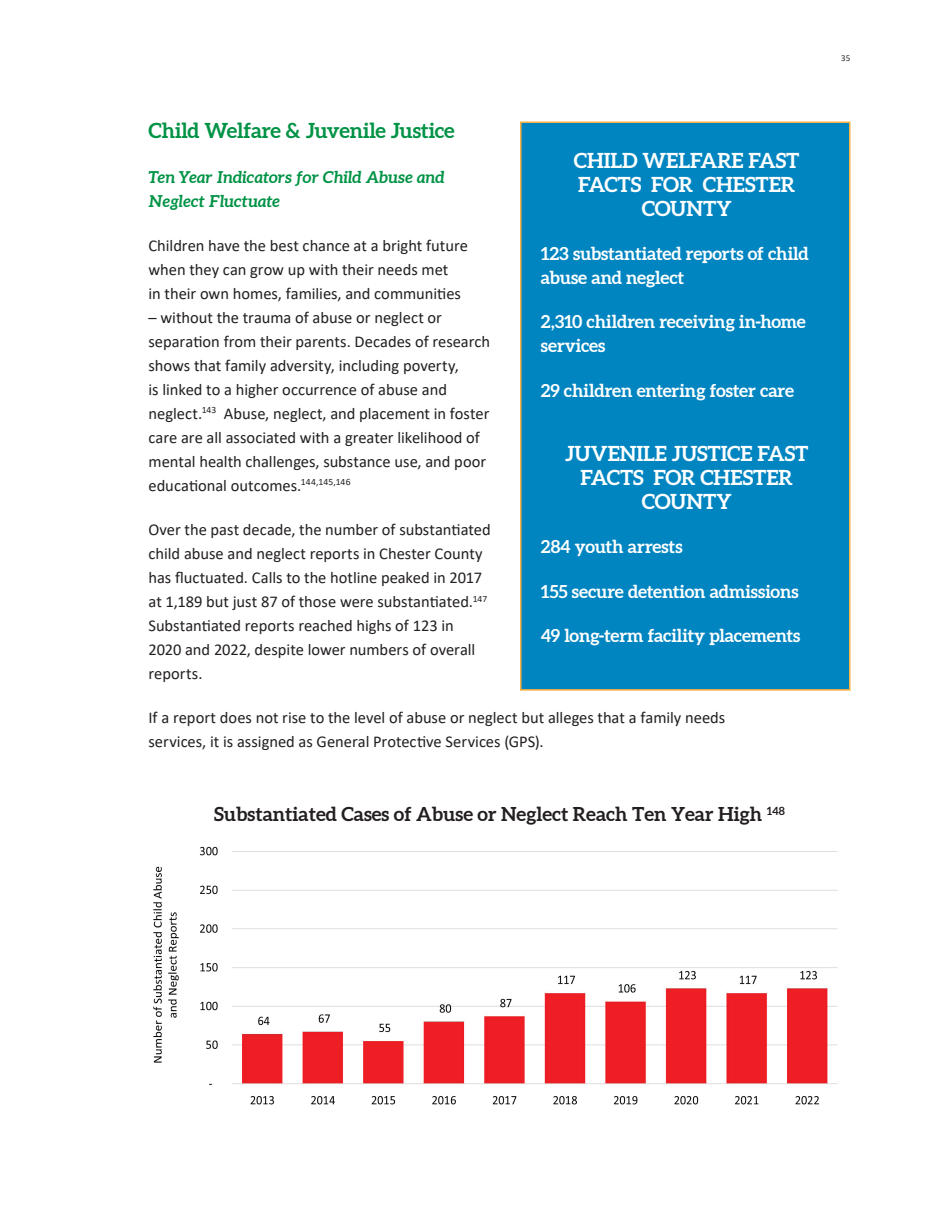
<style>
.page{position:relative;width:945px;height:1215px;background:#fff}
.page>*{position:absolute;margin:0;border:0;box-sizing:border-box;transform-origin:0 0}
.t1{font:700 21px/24px "Aleo";letter-spacing:-.005em;color:#fff;text-align:center}
.t2{font:700 21px "Aleo";letter-spacing:-.01em;color:#009345}
.t3{font:700 19.5px "Aleo";color:#231f20}
.t4{font:700 18px/24px "Aleo";letter-spacing:-.005em;color:#fff}
.t5{font:16.5px/24px "Calibri";color:#231f20}
.t6{font:italic 700 16.5px/24px "Aleo";letter-spacing:-.005em;color:#009345}
.t7{font:9px "Calibri";color:#323031}
</style>
<div class="page">
<div style="left:520px;top:122px;width:330px;height:569px;background:#0085c1;border:2px solid #fbb041"></div>
<img style="left:153px;top:846px;width:685px;height:259px">
<p class="t2" style="left:148px;top:118px;width:308px">Child Welfare &amp; Juvenile Justice</p>
<p class="t6" style="left:148px;top:166px;width:298px">Ten Year Indicators for Child Abuse and<br>Neglect Fluctuate</p>
<p class="t5" style="left:148px;top:233px;width:321px">Children have the best chance at a bright future when they can grow up with their needs met<br>in their own homes, families, and communities</p>
<p class="t5" style="left:148px;top:305px;width:343px">– without the trauma of abuse or neglect or separation from their parents. Decades of research shows that family adversity, including poverty,<br>is linked to a higher occurrence of abuse and neglect.<sup>143</sup> Abuse, neglect, and placement in foster care are all associated with a greater likelihood of mental health challenges, substance use, and poor educational outcomes.<sup>144,145,146</sup></p>
<p class="t5" style="left:148px;top:517px;width:344px">Over the past decade, the number of substantiated child abuse and neglect reports in Chester County has fluctuated. Calls to the hotline peaked in 2017 at 1,189 but just 87 of those were substantiated.<sup>147<br></sup>Substantiated reports reached highs of 123 in 2020 and 2022, despite lower numbers of overall reports.</p>
<p class="t5" style="left:148px;top:706px;width:578px">If a report does not rise to the level of abuse or neglect but alleges that a family needs services, it is assigned as General Protective Services (GPS).</p>
<p class="t1" style="left:574px;top:149px;width:227px">CHILD WELFARE FAST<br>FACTS FOR CHESTER<br>COUNTY</p>
<p class="t4" style="left:541px;top:242px;width:269px">123 substantiated reports of child abuse and neglect</p>
<p class="t4" style="left:541px;top:311px;width:266px">2,310 children receiving in-home services</p>
<p class="t4" style="left:541px;top:379px;width:255px">29 children entering foster care</p>
<p class="t1" style="left:565px;top:442px;width:245px">JUVENILE JUSTICE FAST<br>FACTS FOR CHESTER<br>COUNTY</p>
<p class="t4" style="left:541px;top:536px;width:143px">284 youth arrests</p>
<p class="t4" style="left:541px;top:580px;width:259px">155 secure detention admissions</p>
<p class="t4" style="left:541px;top:624px;width:261px">49 long-term facility placements</p>
<p class="t3" style="left:214px;top:802px;width:572px">Substantiated Cases of Abuse or Neglect Reach Ten Year High <sup>148</sup></p>
<p class="t7" style="left:841px;top:52px;width:11px">35</p>
</div>
